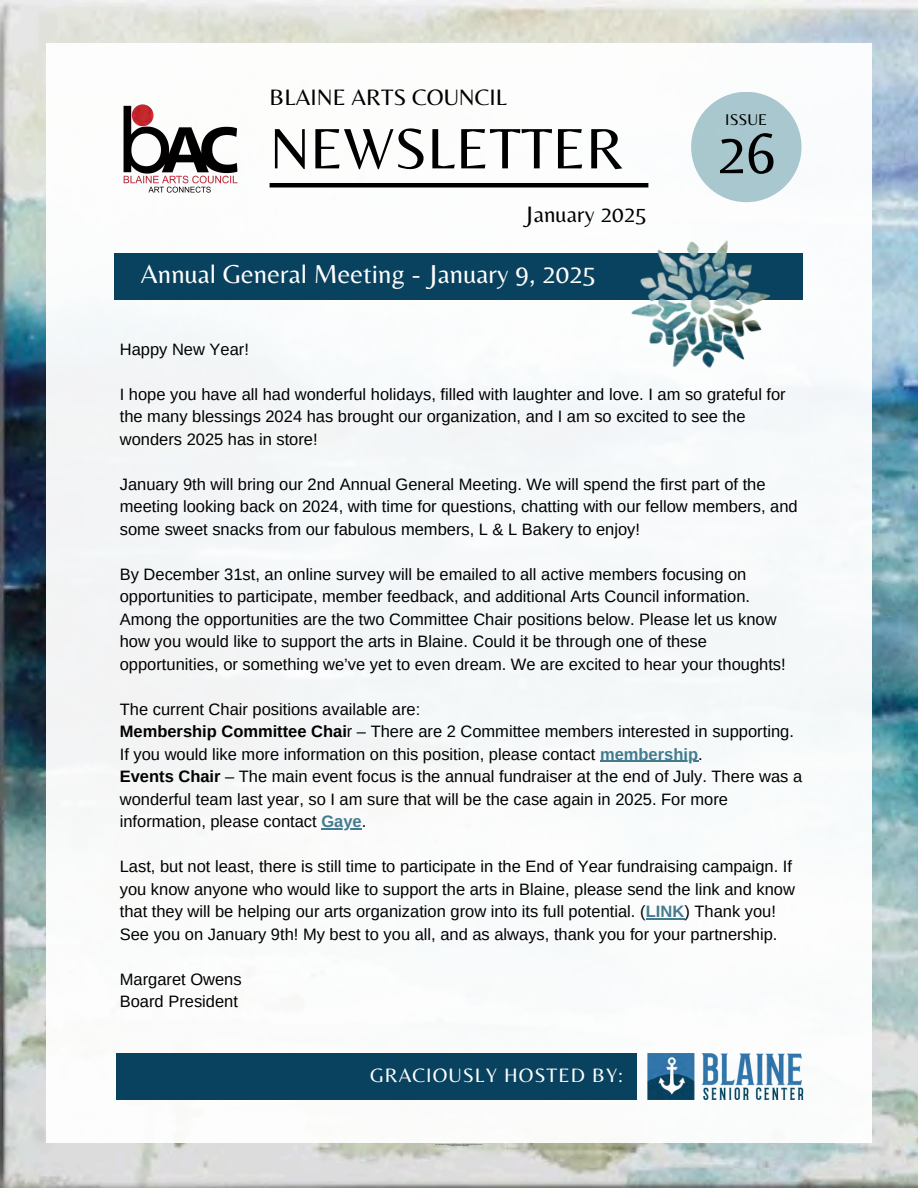
<style>
.page{position:relative;width:918px;height:1188px;background:#fff}
.page>*{position:absolute;margin:0;border:0;box-sizing:border-box;transform-origin:0 0}
.t1{font:59.25px "Belleza";color:#000}
.t2{font:27px "Belleza";color:#fff}
.t3{font:23.25px "Belleza";color:#000}
.t4{font:20.25px "Belleza";letter-spacing:.05em;color:#fdfdfd}
.t5{font:16.5px/22.5px "Arimo";color:#000}
.t6{font:16.2px "Belleza";color:#000}
.s1{font-weight:700}
.s2{font-weight:700;color:#427b8f}
</style>
<div class="page">
<img style="left:0;top:0;width:918px;height:1188px">
<div style="left:46px;top:43px;width:826px;height:1100px;background:#fff"></div>
<hr style="left:270px;top:183px;width:378px;height:4px;background:#000">
<div style="left:691px;top:92px;width:111px;height:110px;background:#a8c7ce;border-radius:50%"></div>
<img style="left:123px;top:104px;width:115px;height:89px">
<div style="left:115px;top:253px;width:688px;height:47px;background:#09425e"></div>
<div style="left:116px;top:1053px;width:521px;height:46px;background:#09425e"></div>
<img style="left:648px;top:1053px;width:155px;height:46px">
<img style="left:631px;top:240px;width:139px;height:129px">
<hr style="left:600px;top:761px;width:98px;height:1px;background:#427b8f">
<hr style="left:321px;top:828px;width:41px;height:1px;background:#427b8f">
<hr style="left:646px;top:918px;width:38px;height:1px;background:#427b8f">
<h6 class="t3" style="left:270px;top:84px;width:239px">BLAINE ARTS COUNCIL</h6>
<p class="t1" style="left:270px;top:113px;width:356px">NEWSLETTER</p>
<p class="t1" style="left:717px;top:118px;width:61px">26</p>
<h2 class="t6" style="left:725px;top:110px;width:44px">ISSUE</h2>
<h4 class="t3" style="left:525px;top:200px;width:124px">January 2025</h4>
<h3 class="t2" style="left:141px;top:258px;width:457px">Annual General Meeting - January 9, 2025</h3>
<p class="t5" style="left:120px;top:338px;width:131px">Happy New Year!</p>
<p class="t5" style="left:120px;top:383px;width:667px">I hope you have all had wonderful holidays, filled with laughter and love. I am so grateful for the many blessings 2024 has brought our organization, and I am so excited to see the wonders 2025 has in store!</p>
<p class="t5" style="left:120px;top:473px;width:679px">January 9th will bring our 2nd Annual General Meeting. We will spend the first part of the meeting looking back on 2024, with time for questions, chatting with our fellow members, and some sweet snacks from our fabulous members, L &amp; L Bakery to enjoy!</p>
<p class="t5" style="left:120px;top:563px;width:667px">By December 31st, an online survey will be emailed to all active members focusing on opportunities to participate, member feedback, and additional Arts Council information.<br>Among the opportunities are the two Committee Chair positions below. Please let us know how you would like to support the arts in Blaine. Could it be through one of these opportunities, or something we’ve yet to even dream. We are excited to hear your thoughts!</p>
<p class="t5" style="left:120px;top:698px;width:302px">The current Chair positions available are:</p>
<p class="t5" style="left:120px;top:720px;width:676px"><span class="s1">Membership Committee Chai</span>r – There are 2 Committee members interested in supporting.<br>If you would like more information on this position, please contact <span class="s2">membership</span>.</p>
<p class="t5" style="left:120px;top:765px;width:684px"><span class="s1">Events Chair</span> – The main event focus is the annual fundraiser at the end of July. There was a wonderful team last year, so I am sure that will be the case again in 2025. For more</p>
<p class="t5" style="left:120px;top:810px;width:248px">information, please contact <span class="s2">Gaye</span>.</p>
<p class="t5" style="left:120px;top:855px;width:677px">Last, but not least, there is still time to participate in the End of Year fundraising campaign. If you know anyone who would like to support the arts in Blaine, please send the link and know that they will be helping our arts organization grow into its full potential. (<span class="s2">LINK</span>) Thank you!</p>
<p class="t5" style="left:120px;top:923px;width:659px">See you on January 9th! My best to you all, and as always, thank you for your partnership.</p>
<p class="t5" style="left:120px;top:968px;width:123px">Margaret Owens<br>Board President</p>
<p class="t4" style="left:370px;top:1063px;width:254px">GRACIOUSLY HOSTED BY:</p>
</div>
